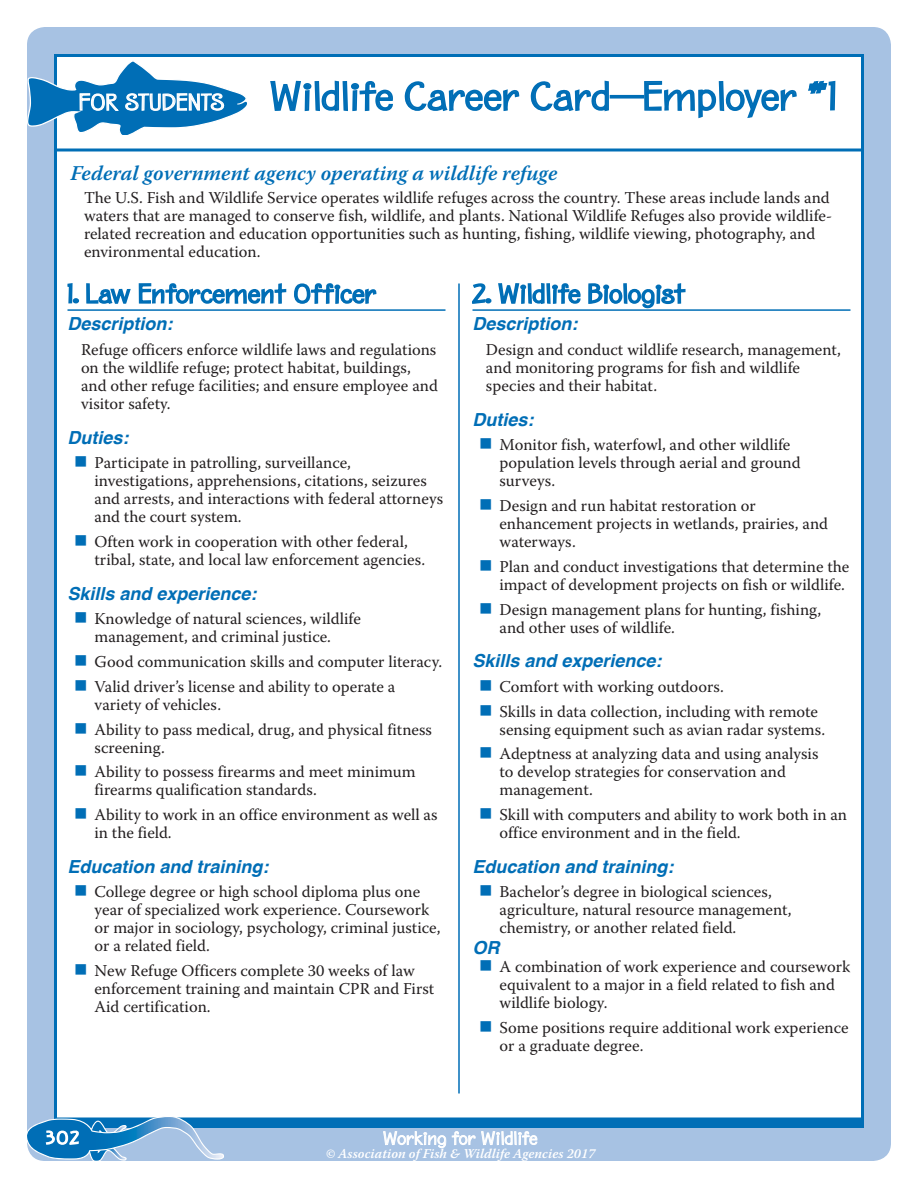
<style>
.page{position:relative;width:918px;height:1188px;background:#fff}
.page>*{position:absolute;margin:0;border:0;box-sizing:border-box;transform-origin:0 0}
.t1{font:36px "Birdlegs Md SG";letter-spacing:-.01em;color:#006eb6}
.tagline{font:italic 600 21px "Warnock Pro";color:#006eb6}
.t2{font:21px "Birdlegs Md SG";color:#fff}
.subheader{font:italic 700 18px "Helvetica";color:#006eb6}
.body_text{font:16.5px/18px "Warnock Pro";color:#231f20}
.t3{font:italic 600 13.5px "Warnock Pro";color:#fff}
</style>
<div class="page">
<div style="left:27px;top:27px;width:864px;height:1134px;background:#a7c2e3;border-radius:18px"></div>
<div style="left:54px;top:54px;width:810px;height:1068px;background:#fff;border:3px solid #006eb6"></div>
<svg style="left:27px;top:60px;width:220px;height:75px"></svg>
<svg style="left:270px;top:80px;width:123px;height:32px"></svg>
<svg style="left:404px;top:81px;width:116px;height:30px"></svg>
<svg style="left:530px;top:80px;width:80px;height:32px"></svg>
<div style="left:610px;top:95px;width:34px;height:4px;border:2px solid #006eb6"></div>
<svg style="left:643px;top:80px;width:154px;height:39px"></svg>
<svg style="left:808px;top:80px;width:28px;height:31px"></svg>
<svg style="left:383px;top:1117px;width:155px;height:32px"></svg>
<hr style="left:68px;top:309px;width:378px;height:2px;background:#006eb6">
<svg style="left:67px;top:283px;width:12px;height:21px"></svg>
<svg style="left:86px;top:283px;width:45px;height:21px"></svg>
<svg style="left:138px;top:283px;width:149px;height:28px"></svg>
<svg style="left:294px;top:283px;width:83px;height:21px"></svg>
<hr style="left:472px;top:309px;width:378px;height:2px;background:#006eb6">
<svg style="left:472px;top:283px;width:19px;height:21px"></svg>
<svg style="left:497px;top:283px;width:190px;height:28px"></svg>
<div style="left:54px;top:1120px;width:810px;height:8px;background:#006eb6"></div>
<svg style="left:27px;top:1116px;width:197px;height:45px"></svg>
<hr style="left:458px;top:284px;width:2px;height:810px;background:#006eb6">
<p class="t2" style="left:79px;top:90px;width:147px">FOR STUDENTS</p>
<p class="t1" style="left:270px;top:76px;width:568px">Wildlife Career Card—Employer #1</p>
<p class="tagline" style="left:70px;top:161px;width:488px">Federal government agency operating a wildlife refuge</p>
<p class="body_text" style="left:84px;top:188px;width:750px">The U.S. Fish and Wildlife Service operates wildlife refuges across the country. These areas include lands and waters that are managed to conserve fish, wildlife, and plants. National Wildlife Refuges also provide wildlife&shy;related recreation and education opportunities such as hunting, fishing, wildlife viewing, photography, and environmental education.</p>
<p class="subheader" style="left:68px;top:309px;width:107px">Description:</p>
<p class="body_text" style="left:81px;top:340px;width:358px">Refuge officers enforce wildlife laws and regulations on the wildlife refuge; protect habitat, buildings, and other refuge facilities; and ensure employee and visitor safety.</p>
<p class="subheader" style="left:68px;top:422px;width:63px">Duties:</p>
<p class="body_text" style="left:94px;top:454px;width:350px">Participate in patrolling, surveillance, investigations, apprehensions, citations, seizures and arrests, and interactions with federal attorneys and the court system.</p>
<p class="body_text" style="left:94px;top:532px;width:332px">Often work in cooperation with other federal, tribal, state, and local law enforcement agencies.</p>
<p class="subheader" style="left:68px;top:578px;width:191px">Skills and experience:</p>
<p class="body_text" style="left:94px;top:610px;width:268px">Knowledge of natural sciences, wildlife management, and criminal justice.</p>
<p class="body_text" style="left:94px;top:652px;width:349px">Good communication skills and computer literacy.</p>
<p class="body_text" style="left:94px;top:677px;width:302px">Valid driver’s license and ability to operate a variety of vehicles.</p>
<p class="body_text" style="left:94px;top:720px;width:339px">Ability to pass medical, drug, and physical fitness screening.</p>
<p class="body_text" style="left:94px;top:763px;width:323px">Ability to possess firearms and meet minimum firearms qualification standards.</p>
<p class="body_text" style="left:94px;top:805px;width:345px">Ability to work in an office environment as well as in the field.</p>
<p class="subheader" style="left:68px;top:851px;width:203px">Education and training:</p>
<p class="body_text" style="left:94px;top:883px;width:347px">College degree or high school diploma plus one year of specialized work experience. Coursework or major in sociology, psychology, criminal justice, or a related field.</p>
<p class="body_text" style="left:94px;top:961px;width:341px">New Refuge Officers complete 30 weeks of law enforcement training and maintain CPR and First<br>Aid certification.</p>
<p class="subheader" style="left:472px;top:309px;width:107px">Description:</p>
<p class="body_text" style="left:486px;top:340px;width:357px">Design and conduct wildlife research, management, and monitoring programs for fish and wildlife species and their habitat.</p>
<p class="subheader" style="left:472px;top:404px;width:63px">Duties:</p>
<p class="body_text" style="left:499px;top:436px;width:303px">Monitor fish, waterfowl, and other wildlife population levels through aerial and ground surveys.</p>
<p class="body_text" style="left:499px;top:496px;width:330px">Design and run habitat restoration or enhancement projects in wetlands, prairies, and waterways.</p>
<p class="body_text" style="left:499px;top:557px;width:351px">Plan and conduct investigations that determine the impact of development projects on fish or wildlife.</p>
<p class="body_text" style="left:499px;top:600px;width:323px">Design management plans for hunting, fishing, and other uses of wildlife.</p>
<p class="subheader" style="left:472px;top:646px;width:191px">Skills and experience:</p>
<p class="body_text" style="left:499px;top:677px;width:226px">Comfort with working outdoors.</p>
<p class="body_text" style="left:499px;top:702px;width:327px">Skills in data collection, including with remote sensing equipment such as avian radar systems.</p>
<p class="body_text" style="left:499px;top:745px;width:321px">Adeptness at analyzing data and using analysis to develop strategies for conservation and management.</p>
<p class="body_text" style="left:499px;top:805px;width:349px">Skill with computers and ability to work both in an office environment and in the field.</p>
<p class="subheader" style="left:472px;top:851px;width:203px">Education and training:</p>
<p class="body_text" style="left:499px;top:883px;width:294px">Bachelor’s degree in biological sciences, agriculture, natural resource management, chemistry, or another related field.</p>
<p class="subheader" style="left:472px;top:933px;width:28px">OR</p>
<p class="body_text" style="left:499px;top:958px;width:352px">A combination of work experience and coursework equivalent to a major in a field related to fish and wildlife biology.</p>
<p class="body_text" style="left:499px;top:1018px;width:351px">Some positions require additional work experience or a graduate degree.</p>
<p class="t3" style="left:326px;top:1145px;width:271px">© Association of Fish &amp; Wildlife Agencies 2017</p>
</div>
